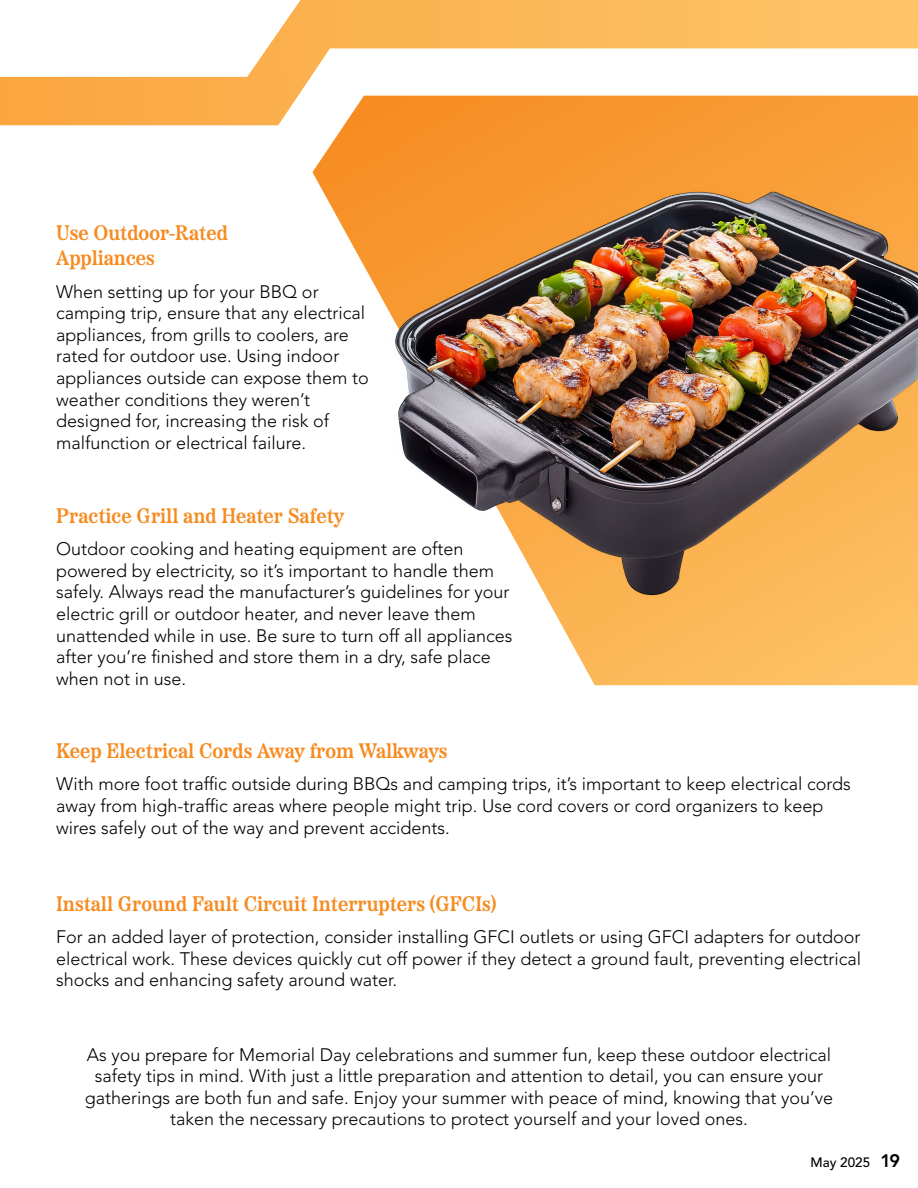
<style>
.page{position:relative;width:918px;height:1188px;background:#fff}
.page>*{position:absolute;margin:0;border:0;box-sizing:border-box;transform-origin:0 0}
.t1{font:600 21px/25.2px "Etna";color:#f68b20}
.t2{font:300 18px/21.6px "Avenir LT Std";color:#000}
.t3{font:500 13.5px "Avenir LT Std";color:#000}
.s1{font-weight:800;font-size:18px}
</style>
<div class="page">
<svg style="left:312px;top:125px;width:606px;height:560px"></svg>
<svg style="left:0;top:0;width:918px;height:125px"></svg>
<img style="left:390px;top:184px;width:528px;height:413px">
<p class="t1" style="left:56px;top:219px;width:173px">Use Outdoor-Rated<br>Appliances</p>
<p class="t2" style="left:56px;top:281px;width:314px">When setting up for your BBQ or camping trip, ensure that any electrical appliances, from grills to coolers, are rated for outdoor use. Using indoor appliances outside can expose them to weather conditions they weren’t designed for, increasing the risk of malfunction or electrical failure.</p>
<p class="t1" style="left:56px;top:502px;width:290px">Practice Grill and Heater Safety</p>
<p class="t2" style="left:56px;top:538px;width:458px">Outdoor cooking and heating equipment are often powered by electricity, so it’s important to handle them safely. Always read the manufacturer’s guidelines for your electric grill or outdoor heater, and never leave them unattended while in use. Be sure to turn off all appliances after you’re finished and store them in a dry, safe place when not in use.</p>
<p class="t1" style="left:56px;top:737px;width:393px">Keep Electrical Cords Away from Walkways</p>
<p class="t2" style="left:56px;top:773px;width:796px">With more foot traffic outside during BBQs and camping trips, it’s important to keep electrical cords away from high-traffic areas where people might trip. Use cord covers or cord organizers to keep wires safely out of the way and prevent accidents.</p>
<p class="t1" style="left:56px;top:889px;width:442px">Install Ground Fault Circuit Interrupters (GFCIs)</p>
<p class="t2" style="left:56px;top:926px;width:806px;text-align:justify">For an added layer of protection, consider installing GFCI outlets or using GFCI adapters for outdoor electrical work. These devices quickly cut off power if they detect a ground fault, preventing electrical shocks and enhancing safety around water.</p>
<p class="t2" style="left:85px;top:1044px;width:750px;text-align:center">As you prepare for Memorial Day celebrations and summer fun, keep these outdoor electrical safety tips in mind. With just a little preparation and attention to detail, you can ensure your gatherings are both fun and safe. Enjoy your summer with peace of mind, knowing that you’ve taken the necessary precautions to protect yourself and your loved ones.</p>
<p class="t3" style="left:811px;top:1154px;width:91px">May 2025 <span class="s1">19</span></p>
</div>
